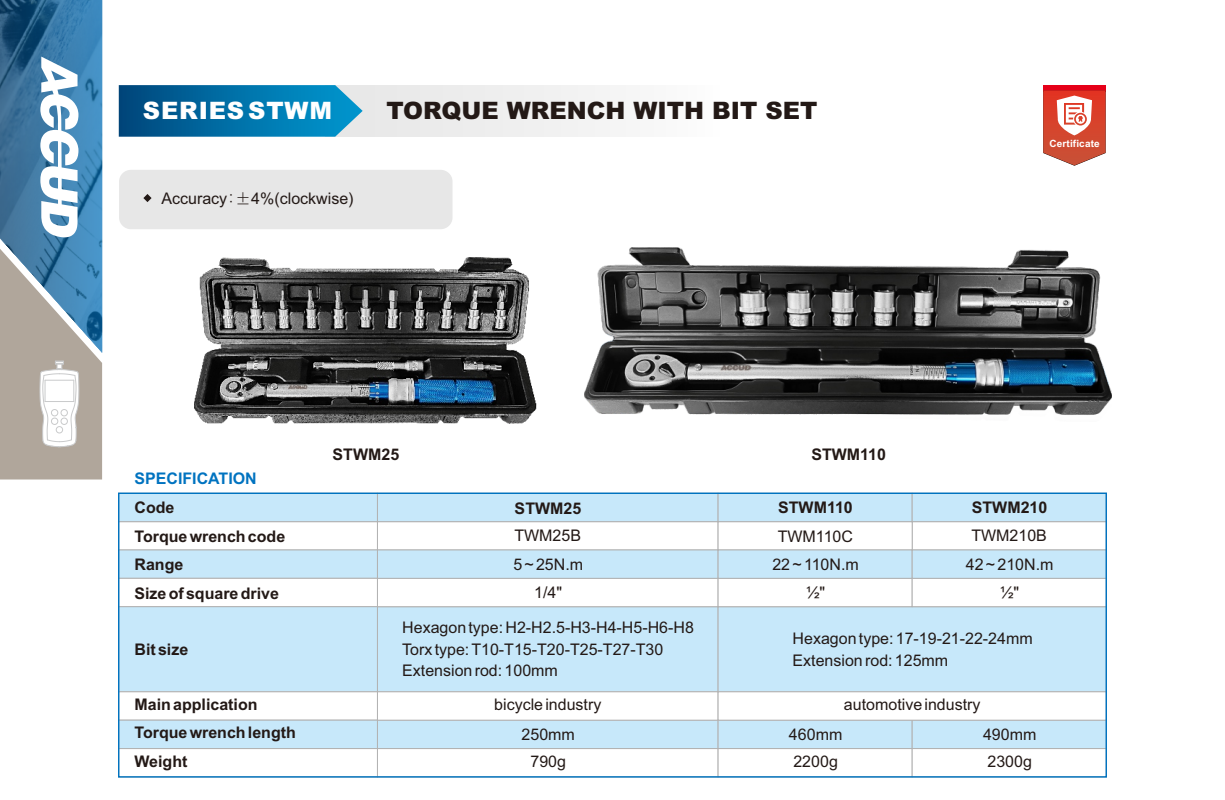
<style>
.page{position:relative;width:1225px;height:800px;background:#fff}
.page>*{position:absolute;margin:0;border:0;box-sizing:border-box;transform-origin:0 0}
.t1{font:900 24px "Arial";color:#231916}
.t2{font:900 24px "Arial";letter-spacing:.035em;color:#fff}
.t3{font:16px/26.8px "Arial";color:#231916}
.t4{font:700 16px/28.6px "Arial";color:#231916}
.t5{font:700 16px "Arial";color:#0073c0}
.t6{font:700 10px "Arial";letter-spacing:.015em;color:#fff}
.s1{font-family:"Dotum Che"}
.s2{font-family:"Sim Hei"}
</style>
<div class="page">
<div style="left:119px;top:170px;width:333px;height:59px;background:#e7e7e7;border-radius:12px"></div>
<svg style="left:143px;top:194px;width:9px;height:8px"></svg>
<div style="left:325px;top:85px;width:395px;height:52px;background:#f0f0f0"></div>
<svg style="left:119px;top:85px;width:244px;height:52px;background:#0f76aa"></svg>
<svg style="left:0;top:0;width:102px;height:479px;background:#7f9caf"></svg>
<div style="left:1043px;top:85px;width:62px;height:6px;background:#e60018"></div>
<svg style="left:1043px;top:90px;width:62px;height:76px"></svg>
<img style="left:195px;top:258px;width:341px;height:165px">
<img style="left:584px;top:247px;width:528px;height:168px">
<svg style="left:120px;top:494px;width:985px;height:281px"></svg>
<h1 class="t2" style="left:143px;top:102px;width:191px">SERIES STWM</h1>
<h1 class="t1" style="left:386px;top:101px;width:432px">TORQUE WRENCH WITH BIT SET</h1>
<p class="t3" style="left:161px;top:186px;width:194px">Accuracy<span class="s1">:</span><span class="s2">±</span>4%(clockwise)</p>
<p class="t5" style="left:134px;top:472px;width:124px">SPECIFICATION</p>
<p class="t4" style="left:333px;top:441px;width:68px">STWM25</p>
<p class="t4" style="left:811px;top:441px;width:76px">STWM110</p>
<p class="t6" style="left:1049px;top:140px;width:52px">Certificate</p>
<p class="t4" style="left:134px;top:494px;width:152px">Code<br>Torque wrench code<br>Range<br>Size of square drive</p>
<p class="t4" style="left:514px;top:495px;width:68px">STWM25</p>
<p class="t4" style="left:778px;top:494px;width:76px">STWM110</p>
<p class="t4" style="left:971px;top:494px;width:77px">STWM210</p>
<p class="t3" style="left:514px;top:524px;width:68px">TWM25B</p>
<p class="t3" style="left:777px;top:524px;width:77px">TWM110C</p>
<p class="t3" style="left:971px;top:524px;width:77px">TWM210B</p>
<p class="t3" style="left:772px;top:552px;width:88px">22 ~ 110N.m</p>
<p class="t3" style="left:966px;top:552px;width:89px">42 ~ 210N.m</p>
<p class="t3" style="left:513px;top:552px;width:71px">5 ~ 25N.m</p>
<p class="t3" style="left:806px;top:580px;width:21px">½"</p>
<p class="t3" style="left:1000px;top:580px;width:21px">½"</p>
<p class="t3" style="left:402px;top:576px;width:293px;line-height:35px;text-align:center">1/4"<br>Hexagon type: H2-H2.5-H3-H4-H5-H6-H8</p>
<p class="t3" style="left:402px;top:640px;width:263px;line-height:21.4px">Torx type: T10-T15-T20-T25-T27-T30<br>Extension rod: 100mm</p>
<p class="t3" style="left:792px;top:629px;width:242px;line-height:21.4px">Hexagon type: 17-19-21-22-24mm<br>Extension rod: 125mm</p>
<p class="t4" style="left:134px;top:636px;width:55px">Bit size</p>
<p class="t4" style="left:134px;top:691px;width:125px">Main application</p>
<p class="t3" style="left:494px;top:692px;width:109px">bicycle industry</p>
<p class="t3" style="left:844px;top:692px;width:138px">automotive industry</p>
<p class="t4" style="left:134px;top:719px;width:163px">Torque wrench length<br>Weight</p>
<p class="t3" style="left:521px;top:722px;width:55px;text-align:center">250mm<br>790g</p>
<p class="t3" style="left:983px;top:722px;width:55px">490mm<br>2300g</p>
<p class="t3" style="left:789px;top:722px;width:55px">460mm<br>2200g</p>
</div>
